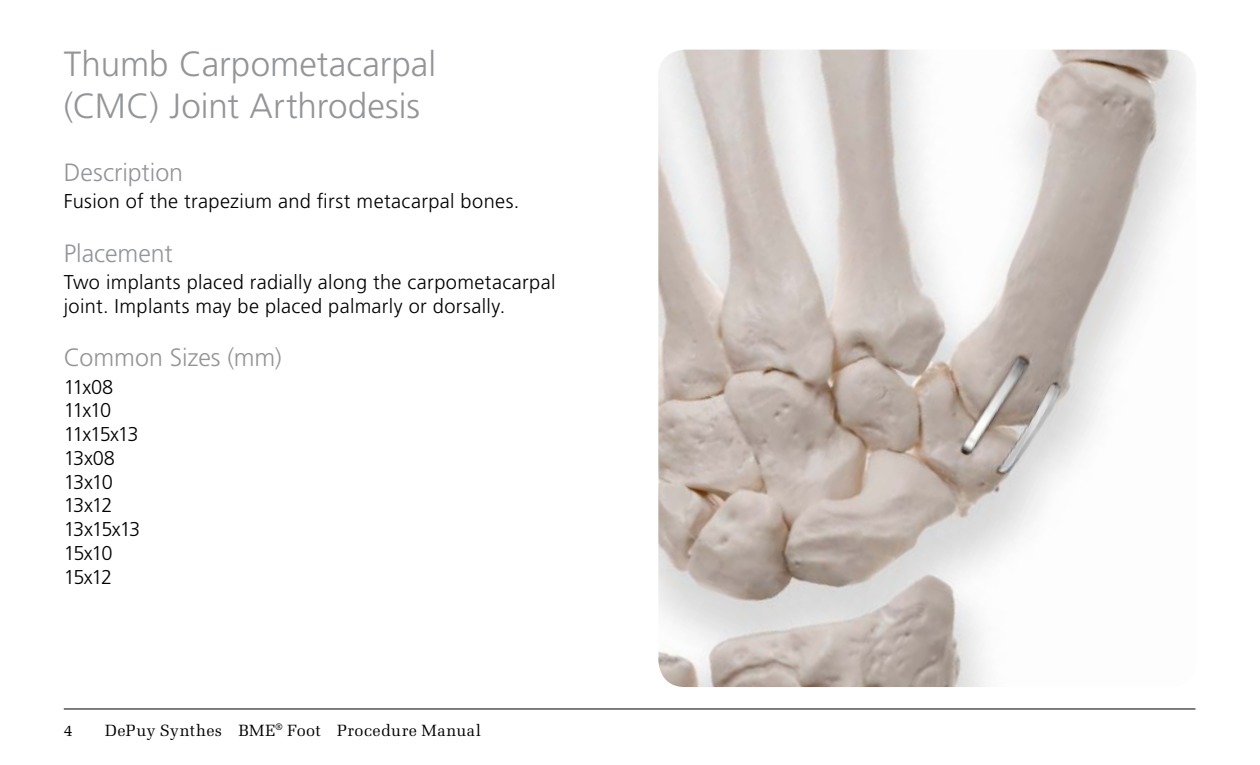
<style>
.page{position:relative;width:1260px;height:765px;background:#fff}
.page>*{position:absolute;margin:0;border:0;box-sizing:border-box;transform-origin:0 0}
.t1{font:300 35px/42.5px "Frutiger LT Std";color:#939598}
.t2{font:300 25px "Frutiger LT Std";color:#939598}
.t3{font:300 20px/23.8px "Frutiger LT Std";letter-spacing:.015em;color:#000}
.t4{font:300 20px/23.8px "Frutiger LT Std";letter-spacing:-.055em;color:#000}
.t5{font:16.25px "Melior LT Std";letter-spacing:.025em;color:#000}
</style>
<div class="page">
<hr style="left:64px;top:709px;width:1132px;height:1px;background:#000">
<img style="left:658px;top:50px;width:537px;height:637px">
<h1 class="t1" style="left:64px;top:43px;width:374px">Thumb Carpometacarpal (CMC) Joint Arthrodesis</h1>
<p class="t2" style="left:64px;top:158px;width:121px">Description</p>
<p class="t3" style="left:64px;top:189px;width:457px">Fusion of the trapezium and first metacarpal bones.</p>
<p class="t2" style="left:64px;top:239px;width:111px">Placement</p>
<p class="t3" style="left:64px;top:270px;width:493px">Two implants placed radially along the carpometacarpal joint. Implants may be placed palmarly or dorsally.</p>
<p class="t2" style="left:64px;top:344px;width:219px">Common Sizes (mm)</p>
<p class="t4" style="left:64px;top:375px;width:78px">11x08<br>11x10<br>11x15x13<br>13x08<br>13x10<br>13x12<br>13x15x13<br>15x10<br>15x12</p>
<p class="t5" style="left:64px;top:721px;width:11px">4</p>
<p class="t5" style="left:105px;top:721px;width:377px">DePuy Synthes BME<sup>®</sup> Foot Procedure Manual</p>
</div>
